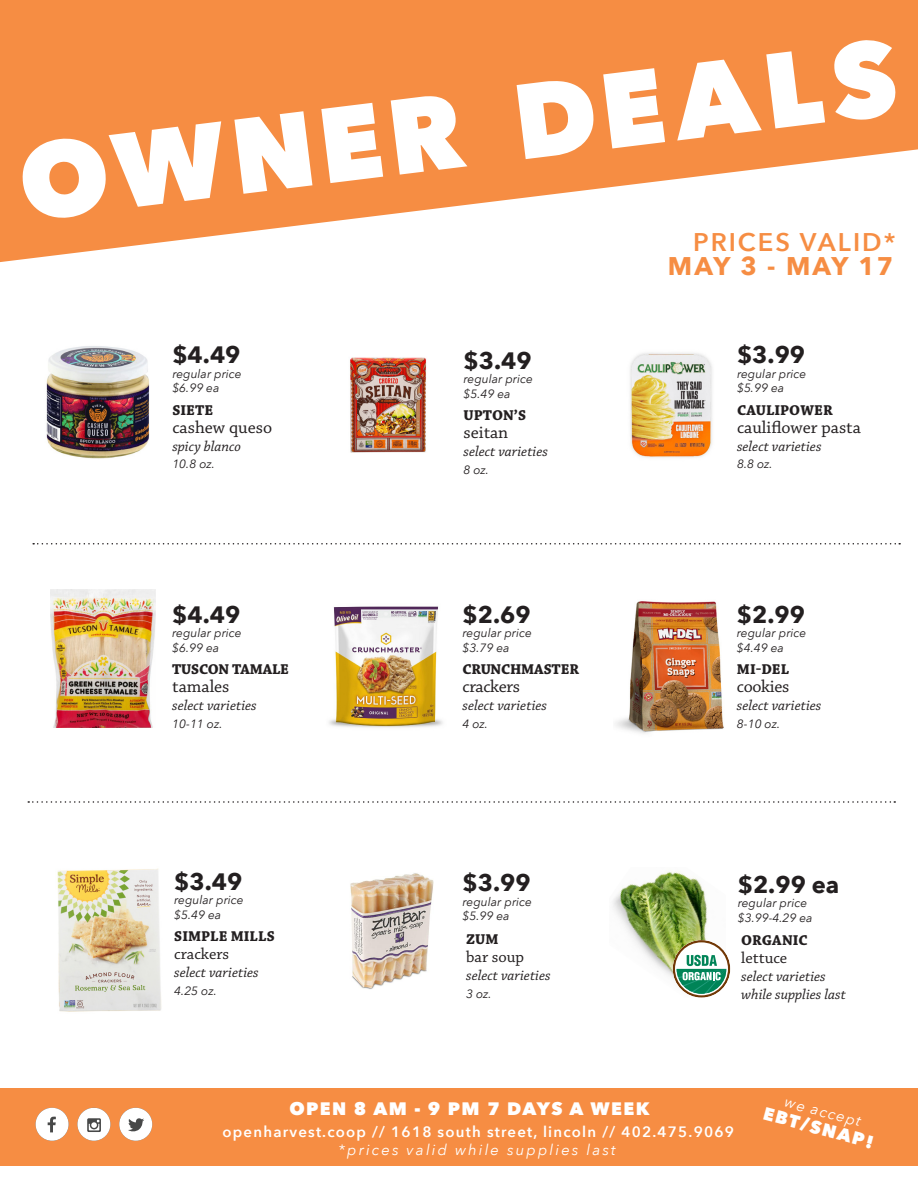
<style>
.page{position:relative;width:918px;height:1188px;background:#fff}
.page>*{position:absolute;margin:0;border:0;box-sizing:border-box;transform-origin:0 0}
.t1{font:800 105.45px "Avenir Next";color:#fff}
.t2{font:600 25.5px "Avenir Next";letter-spacing:.08em;color:#f68d43}
.t3{font:700 25.5px "Avenir Next";letter-spacing:.08em;color:#f68d43}
.t4{font:700 23.7px "Avenir Next";color:#231f20}
.t5{font:18px "Chaparral Pro";color:#231f20}
.t6{font:800 18px "Avenir Next";letter-spacing:.08em;color:#fff}
.t7{font:18px "Chaparral Pro";letter-spacing:-.025em;color:#231f20}
.t8{font:18px "Chaparral Pro";letter-spacing:-.02em;color:#231f20}
.t9{font:16.5px "Chaparral Pro";color:#231f20}
.t10{font:italic 15px "Chaparral Pro";color:#231f20}
.t11{font:700 15px "Chaparral Pro";color:#231f20}
.t12{font:600 15px "Avenir Next";letter-spacing:.08em;color:#fff}
.t13{font:italic 15px "Avenir Next";letter-spacing:.14em;color:#fff}
.t14{font:italic 12px "Avenir Next";color:#231f20}
</style>
<div class="page">
<img style="left:350px;top:357px;width:77px;height:96px">
<img style="left:50px;top:590px;width:106px;height:138px">
<svg style="left:0;top:0;width:918px;height:262px;fill:#f68d43"></svg>
<div style="left:0;top:1088px;width:918px;height:78px;background:#f68d43"></div>
<svg style="left:36px;top:1108px;width:33px;height:33px"></svg>
<svg style="left:77px;top:1108px;width:33px;height:33px"></svg>
<svg style="left:119px;top:1108px;width:33px;height:33px"></svg>
<svg style="left:33px;top:543px;width:867px;height:2px"></svg>
<svg style="left:28px;top:801px;width:867px;height:2px"></svg>
<img style="left:329px;top:606px;width:114px;height:122px">
<img style="left:615px;top:601px;width:109px;height:133px">
<img style="left:57px;top:868px;width:105px;height:144px">
<img style="left:630px;top:352px;width:82px;height:106px">
<img style="left:46px;top:346px;width:104px;height:113px">
<img style="left:350px;top:873px;width:84px;height:116px">
<img style="left:613px;top:871px;width:112px;height:113px">
<svg style="left:673px;top:940px;width:57px;height:58px"></svg>
<div style="left:673px;top:940px;width:57px;height:58px;border:2px solid #723806;border-radius:50%"></div>
<svg style="left:677px;top:955px;width:49px;height:39px"></svg>
<p class="t1" style="left:12px;top:119px;width:885px;rotate:-7deg">OWNER DEALS</p>
<p class="t2" style="left:693px;top:220px;width:204px">PRICES VALID*</p>
<p class="t3" style="left:668px;top:244px;width:227px">MAY 3 - MAY 17</p>
<p class="t4" style="left:172px;top:334px;width:70px">$4.49</p>
<p class="t14" style="left:172px;top:363px;width:71px">regular price</p>
<p class="t14" style="left:172px;top:378px;width:49px">$6.99 ea</p>
<p class="t11" style="left:172px;top:401px;width:42px">SIETE</p>
<p class="t5" style="left:172px;top:417px;width:101px">cashew queso</p>
<p class="t10" style="left:172px;top:438px;width:70px">spicy blanco</p>
<p class="t14" style="left:172px;top:454px;width:44px">10.8 oz.</p>
<p class="t4" style="left:172px;top:594px;width:70px">$4.49</p>
<p class="t14" style="left:172px;top:623px;width:71px">regular price</p>
<p class="t14" style="left:172px;top:638px;width:49px">$6.99 ea</p>
<p class="t11" style="left:172px;top:661px;width:118px">TUSCON TAMALE</p>
<p class="t5" style="left:172px;top:677px;width:59px">tamales</p>
<p class="t10" style="left:172px;top:697px;width:86px">select varieties</p>
<p class="t14" style="left:172px;top:714px;width:52px">10-11 oz.</p>
<p class="t4" style="left:174px;top:861px;width:70px">$3.49</p>
<p class="t14" style="left:174px;top:890px;width:71px">regular price</p>
<p class="t14" style="left:174px;top:904px;width:49px">$5.49 ea</p>
<p class="t11" style="left:174px;top:928px;width:102px">SIMPLE MILLS</p>
<p class="t9" style="left:174px;top:945px;width:56px">crackers</p>
<p class="t10" style="left:174px;top:964px;width:86px">select varieties</p>
<p class="t14" style="left:174px;top:980px;width:44px">4.25 oz.</p>
<p class="t4" style="left:464px;top:340px;width:70px">$3.49</p>
<p class="t14" style="left:464px;top:369px;width:71px">regular price</p>
<p class="t14" style="left:464px;top:383px;width:49px">$5.49 ea</p>
<p class="t11" style="left:464px;top:407px;width:64px">UPTON’S</p>
<p class="t5" style="left:464px;top:423px;width:46px">seitan</p>
<p class="t10" style="left:464px;top:443px;width:86px">select varieties</p>
<p class="t14" style="left:464px;top:459px;width:27px">8 oz.</p>
<p class="t4" style="left:463px;top:594px;width:70px">$2.69</p>
<p class="t14" style="left:463px;top:623px;width:71px">regular price</p>
<p class="t14" style="left:463px;top:638px;width:49px">$3.79 ea</p>
<p class="t11" style="left:463px;top:661px;width:118px">CRUNCHMASTER</p>
<p class="t7" style="left:463px;top:677px;width:59px">crackers</p>
<p class="t10" style="left:463px;top:697px;width:86px">select varieties</p>
<p class="t14" style="left:463px;top:714px;width:27px">4 oz.</p>
<p class="t4" style="left:463px;top:863px;width:70px">$3.99</p>
<p class="t14" style="left:463px;top:891px;width:71px">regular price</p>
<p class="t14" style="left:463px;top:906px;width:49px">$5.99 ea</p>
<p class="t11" style="left:466px;top:931px;width:34px">ZUM</p>
<p class="t9" style="left:466px;top:948px;width:60px">bar soup</p>
<p class="t10" style="left:466px;top:967px;width:86px">select varieties</p>
<p class="t14" style="left:466px;top:983px;width:27px">3 oz.</p>
<p class="t4" style="left:737px;top:334px;width:70px">$3.99</p>
<p class="t14" style="left:737px;top:363px;width:71px">regular price</p>
<p class="t14" style="left:737px;top:378px;width:49px">$5.99 ea</p>
<p class="t11" style="left:737px;top:401px;width:97px">CAULIPOWER</p>
<p class="t5" style="left:737px;top:417px;width:125px">cauliflower pasta</p>
<p class="t10" style="left:737px;top:438px;width:86px">select varieties</p>
<p class="t14" style="left:737px;top:454px;width:37px">8.8 oz.</p>
<p class="t4" style="left:737px;top:594px;width:70px">$2.99</p>
<p class="t14" style="left:737px;top:623px;width:71px">regular price</p>
<p class="t14" style="left:737px;top:638px;width:49px">$4.49 ea</p>
<p class="t11" style="left:737px;top:661px;width:54px">MI-DEL</p>
<p class="t8" style="left:737px;top:677px;width:54px">cookies</p>
<p class="t10" style="left:737px;top:697px;width:86px">select varieties</p>
<p class="t14" style="left:737px;top:714px;width:45px">8-10 oz.</p>
<p class="t4" style="left:738px;top:864px;width:103px">$2.99 ea</p>
<p class="t14" style="left:738px;top:893px;width:71px">regular price</p>
<p class="t14" style="left:738px;top:907px;width:76px">$3.99-4.29 ea</p>
<p class="t11" style="left:741px;top:932px;width:68px">ORGANIC</p>
<p class="t9" style="left:741px;top:949px;width:48px">lettuce</p>
<p class="t10" style="left:741px;top:968px;width:86px">select varieties</p>
<p class="t10" style="left:741px;top:986px;width:106px">while supplies last</p>
<p class="t6" style="left:289px;top:1097px;width:362px">OPEN 8 AM - 9 PM 7 DAYS A WEEK</p>
<p class="t12" style="left:223px;top:1119px;width:513px">openharvest.coop // 1618 south street, lincoln // 402.475.9069</p>
<p class="t13" style="left:338px;top:1137px;width:279px">*prices valid while supplies last</p>
<p class="t13" style="left:789px;top:1089px;width:80px;rotate:15deg">we accept</p>
<p class="t6" style="left:767px;top:1102px;width:115px;rotate:15deg">EBT/SNAP!</p>
</div>
